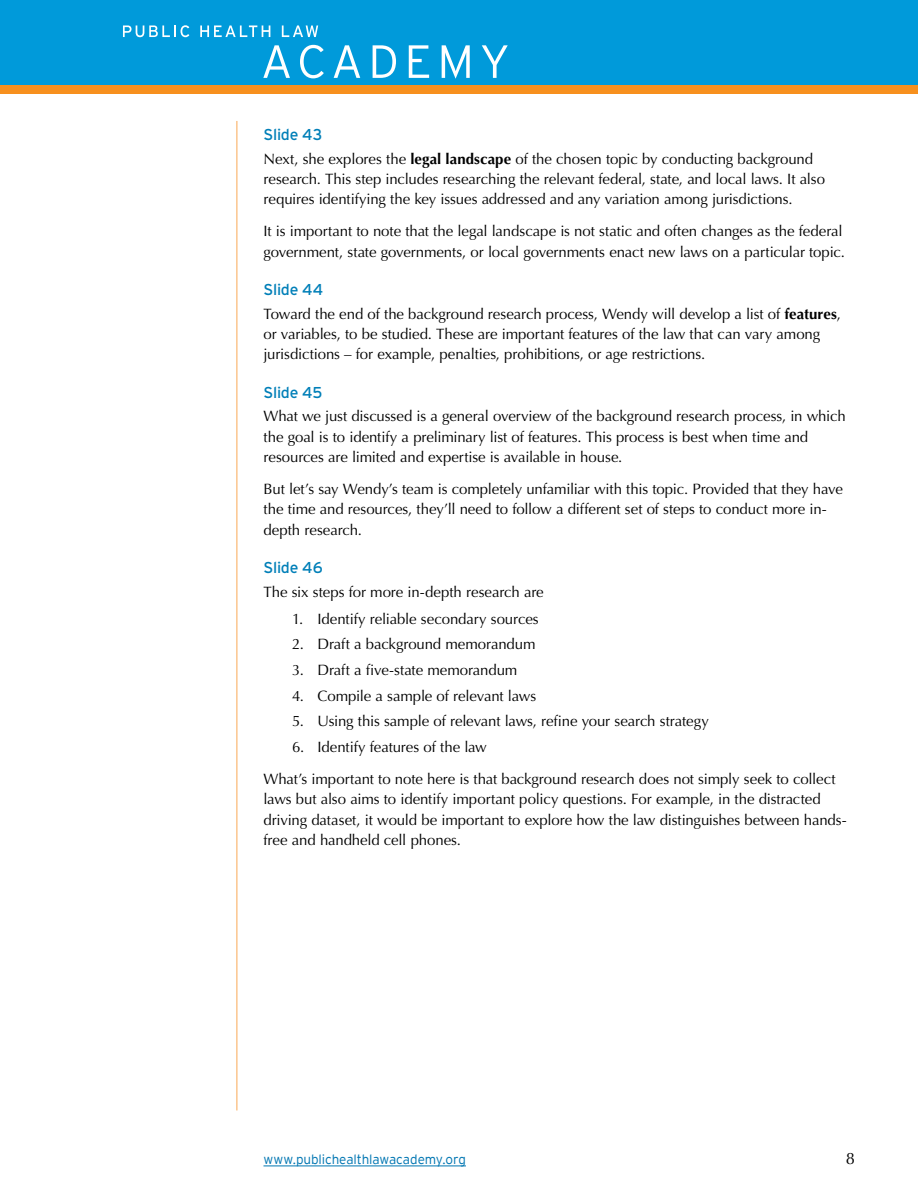
<style>
.page{position:relative;width:918px;height:1188px;background:#fff}
.page>*{position:absolute;margin:0;border:0;box-sizing:border-box;transform-origin:0 0}
.t1{font:16.5px "Optima";color:#000}
.t2{font:15.75px "Interstate";letter-spacing:-.015em;color:#007fb8}
.text{font:15px/20.2px "Optima";letter-spacing:-.005em;color:#000}
.t3{font:300 13.5px "Interstate";letter-spacing:-.005em;color:#0076b2}
.s1{font-weight:700}
</style>
<div class="page">
<div style="left:0;top:0;width:918px;height:85px;background:#009ada"></div>
<svg style="left:123px;top:25px;width:66px;height:12px"></svg>
<svg style="left:200px;top:25px;width:70px;height:12px"></svg>
<svg style="left:282px;top:25px;width:36px;height:12px"></svg>
<svg style="left:263px;top:45px;width:27px;height:33px"></svg>
<svg style="left:300px;top:45px;width:24px;height:33px"></svg>
<svg style="left:334px;top:45px;width:26px;height:33px"></svg>
<svg style="left:373px;top:45px;width:23px;height:33px"></svg>
<svg style="left:409px;top:45px;width:20px;height:33px"></svg>
<svg style="left:442px;top:45px;width:28px;height:34px"></svg>
<svg style="left:482px;top:45px;width:26px;height:33px"></svg>
<div style="left:0;top:85px;width:918px;height:9px;background:#f7901e"></div>
<hr style="left:264px;top:1166px;width:202px;height:1px;background:#0076b2">
<hr style="left:237px;top:121px;width:1px;height:989px;background:#faa955">
<p class="t2" style="left:264px;top:125px;width:60px">Slide 43</p>
<p class="text" style="left:264px;top:149px;width:563px">Next, she explores the <span class="s1">legal landscape</span> of the chosen topic by conducting background research. This step includes researching the relevant federal, state, and local laws. It also requires identifying the key issues addressed and any variation among jurisdictions.</p>
<p class="text" style="left:264px;top:221px;width:583px">It is important to note that the legal landscape is not static and often changes as the federal government, state governments, or local governments enact new laws on a particular topic.</p>
<p class="t2" style="left:264px;top:280px;width:61px">Slide 44</p>
<p class="text" style="left:264px;top:304px;width:579px">Toward the end of the background research process, Wendy will develop a list of <span class="s1">features</span>, or variables, to be studied. These are important features of the law that can vary among jurisdictions – for example, penalties, prohibitions, or age restrictions.</p>
<p class="t2" style="left:264px;top:383px;width:60px">Slide 45</p>
<p class="text" style="left:264px;top:406px;width:584px">What we just discussed is a general overview of the background research process, in which the goal is to identify a preliminary list of features. This process is best when time and resources are limited and expertise is available in house.</p>
<p class="text" style="left:264px;top:479px;width:581px">But let’s say Wendy’s team is completely unfamiliar with this topic. Provided that they have the time and resources, they’ll need to follow a different set of steps to conduct more in&shy;depth research.</p>
<p class="t2" style="left:264px;top:558px;width:61px">Slide 46</p>
<p class="text" style="left:264px;top:582px;width:282px">The six steps for more in-depth research are</p>
<p class="text" style="left:292px;top:609px;width:248px">1. Identify reliable secondary sources</p>
<p class="text" style="left:292px;top:634px;width:245px">2. Draft a background memorandum</p>
<p class="text" style="left:292px;top:660px;width:227px">3. Draft a five-state memorandum</p>
<p class="text" style="left:292px;top:686px;width:246px">4. Compile a sample of relevant laws</p>
<p class="text" style="left:292px;top:711px;width:418px">5. Using this sample of relevant laws, refine your search strategy</p>
<p class="text" style="left:292px;top:737px;width:196px">6. Identify features of the law</p>
<p class="text" style="left:264px;top:769px;width:585px">What’s important to note here is that background research does not simply seek to collect laws but also aims to identify important policy questions. For example, in the distracted driving dataset, it would be important to explore how the law distinguishes between hands&shy;free and handheld cell phones.</p>
<p class="t3" style="left:264px;top:1152px;width:204px">www.publichealthlawacademy.org</p>
<p class="t1" style="left:846px;top:1148px;width:11px">8</p>
</div>
